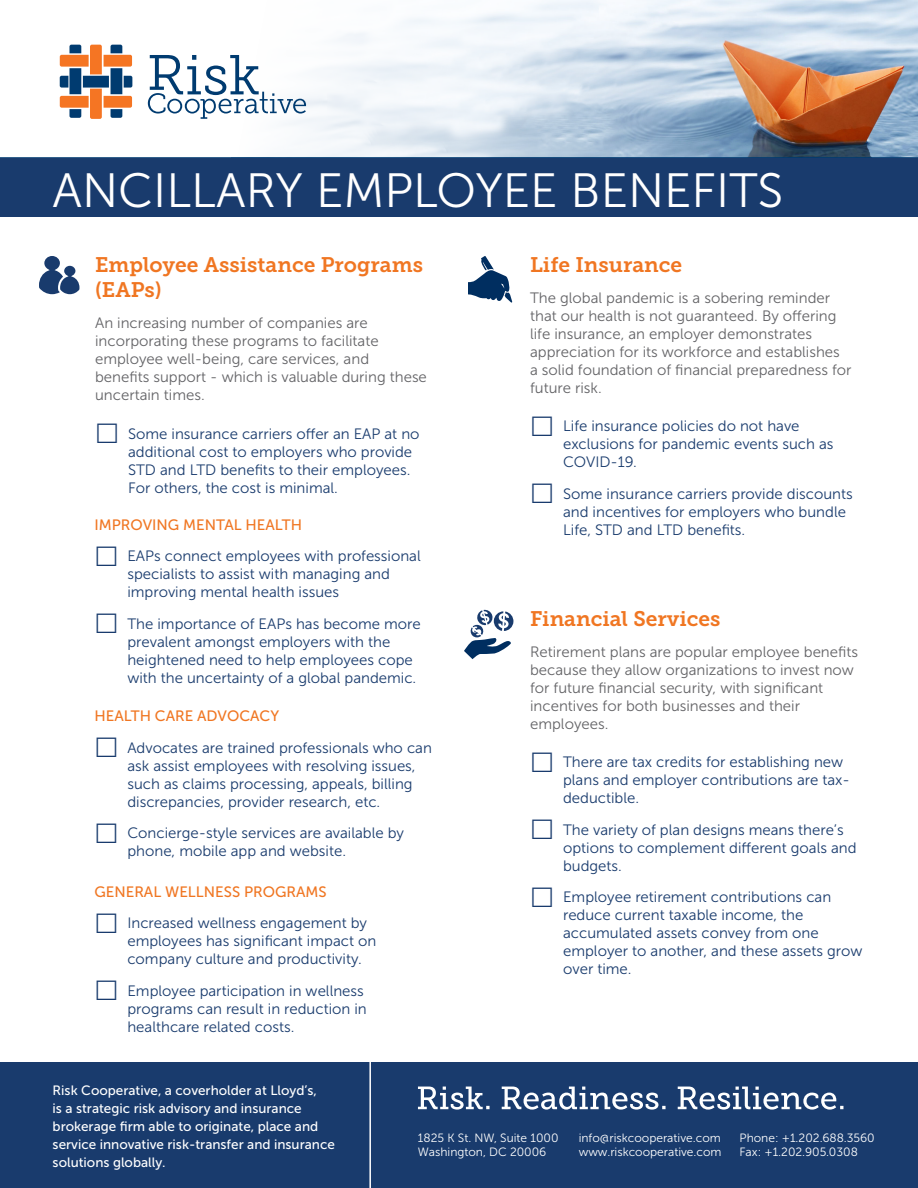
<style>
.page{position:relative;width:918px;height:1188px;background:#fff}
.page>*{position:absolute;margin:0;border:0;box-sizing:border-box;transform-origin:0 0}
.t1{font:48px "Museo Sans 300";color:#fff}
.t2{font:21px/25.2px "Museo Slab 700";color:#f07622}
.t3{font:15px/18px "Museo Sans 300";color:#193b6d}
.t4{font:15px/18px "Museo Sans 300";color:#636366}
.t5{font:15px "Museo Sans 500";color:#f07622}
.t6{font:13.5px/18px "Museo Sans 500";color:#fff}
.t7{font:12px "Museo Sans 300";color:#fff}
</style>
<div class="page">
<img style="left:876px;top:0;width:42px;height:157px">
<svg style="left:285px;top:0;width:591px;height:157px"></svg>
<svg style="left:148px;top:55px;width:158px;height:64px"></svg>
<svg style="left:60px;top:45px;width:72px;height:74px"></svg>
<hr style="left:0;top:157px;width:918px;height:3px;background:#003b70">
<div style="left:0;top:159px;width:918px;height:58px;background:#193b6d"></div>
<div style="left:0;top:1062px;width:918px;height:126px;background:#193b6d"></div>
<svg style="left:418px;top:1087px;width:425px;height:23px"></svg>
<hr style="left:369px;top:1049px;width:2px;height:139px;background:#fff">
<svg style="left:468px;top:256px;width:44px;height:47px"></svg>
<svg style="left:39px;top:256px;width:40px;height:38px"></svg>
<svg style="left:464px;top:609px;width:50px;height:50px"></svg>
<p class="t1" style="left:53px;top:164px;width:732px">ANCILLARY EMPLOYEE BENEFITS</p>
<p class="t2" style="left:95px;top:252px;width:329px">Employee Assistance Programs (EAPs)</p>
<p class="t4" style="left:95px;top:314px;width:333px">An increasing number of companies are incorporating these programs to facilitate employee well-being, care services, and benefits support - which is valuable during these uncertain times.</p>
<p class="t3" style="left:128px;top:425px;width:293px">Some insurance carriers offer an EAP at no additional cost to employers who provide STD and LTD benefits to their employees.<br>For others, the cost is minimal.</p>
<p class="t5" style="left:94px;top:517px;width:209px">IMPROVING MENTAL HEALTH</p>
<p class="t3" style="left:127px;top:547px;width:295px">EAPs connect employees with professional specialists to assist with managing and improving mental health issues</p>
<p class="t3" style="left:127px;top:615px;width:295px">The importance of EAPs has become more prevalent amongst employers with the heightened need to help employees cope with the uncertainty of a global pandemic.</p>
<p class="t5" style="left:94px;top:708px;width:186px">HEALTH CARE ADVOCACY</p>
<p class="t3" style="left:127px;top:739px;width:306px">Advocates are trained professionals who can ask assist employees with resolving issues, such as claims processing, appeals, billing discrepancies, provider research, etc.</p>
<p class="t3" style="left:127px;top:824px;width:278px">Concierge-style services are available by phone, mobile app and website.</p>
<p class="t5" style="left:94px;top:883px;width:234px">GENERAL WELLNESS PROGRAMS</p>
<p class="t3" style="left:127px;top:914px;width:250px">Increased wellness engagement by employees has significant impact on company culture and productivity.</p>
<p class="t3" style="left:127px;top:982px;width:241px">Employee participation in wellness programs can result in reduction in healthcare related costs.</p>
<p class="t2" style="left:530px;top:252px;width:154px">Life Insurance</p>
<p class="t4" style="left:530px;top:289px;width:323px">The global pandemic is a sobering reminder that our health is not guaranteed. By offering life insurance, an employer demonstrates appreciation for its workforce and establishes<br>a solid foundation of financial preparedness for future risk.</p>
<p class="t3" style="left:563px;top:417px;width:272px">Life insurance policies do not have exclusions for pandemic events such as<br>COVID-19.</p>
<p class="t3" style="left:563px;top:485px;width:291px">Some insurance carriers provide discounts and incentives for employers who bundle<br>Life, STD and LTD benefits.</p>
<p class="t2" style="left:530px;top:606px;width:192px">Financial Services</p>
<p class="t4" style="left:530px;top:643px;width:330px">Retirement plans are popular employee benefits because they allow organizations to invest now for future financial security, with significant incentives for both businesses and their employees.</p>
<p class="t3" style="left:563px;top:753px;width:288px">There are tax credits for establishing new plans and employer contributions are tax&shy;deductible.</p>
<p class="t3" style="left:563px;top:821px;width:295px">The variety of plan designs means there’s options to complement different goals and budgets.</p>
<p class="t3" style="left:563px;top:888px;width:301px">Employee retirement contributions can reduce current taxable income, the accumulated assets convey from one employer to another, and these assets grow over time.</p>
<p class="t6" style="left:53px;top:1081px;width:284px">Risk Cooperative, a coverholder at Lloyd’s,<br>is a strategic risk advisory and insurance brokerage firm able to originate, place and service innovative risk-transfer and insurance solutions globally.</p>
<p class="t7" style="left:418px;top:1131px;width:142px">1825 K St. NW, Suite 1000</p>
<p class="t7" style="left:418px;top:1145px;width:130px">Washington, DC 20006</p>
<p class="t7" style="left:579px;top:1131px;width:144px">info@riskcooperative.com</p>
<p class="t7" style="left:579px;top:1145px;width:144px">www.riskcooperative.com</p>
<p class="t7" style="left:740px;top:1131px;width:137px">Phone: +1.202.688.3560</p>
<p class="t7" style="left:740px;top:1145px;width:120px">Fax: +1.202.905.0308</p>
</div>
